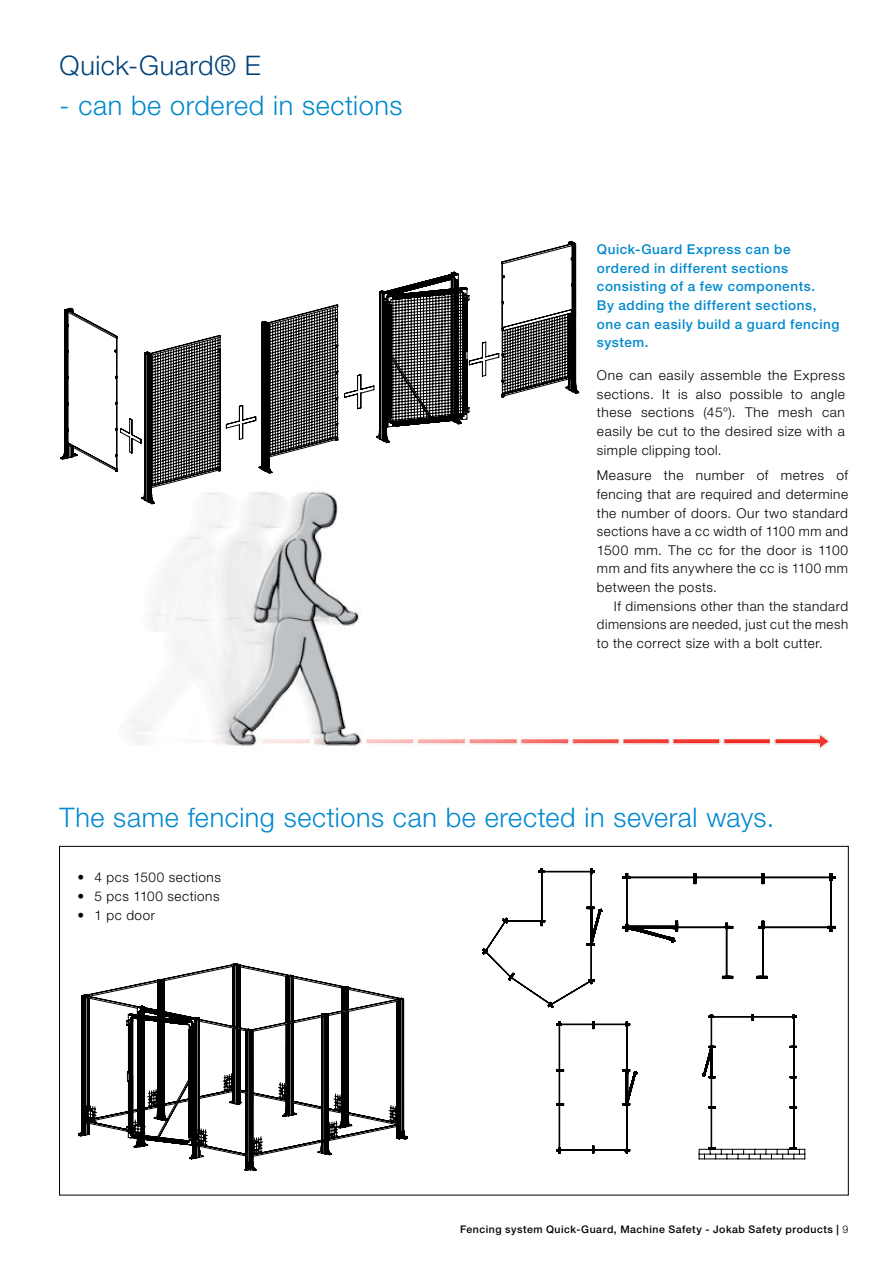
<style>
.page{position:relative;width:893px;height:1263px;background:#fff}
.page>*{position:absolute;margin:0;border:0;box-sizing:border-box;transform-origin:0 0}
.t1{font:300 27px "Helvetica Neue LT Std";letter-spacing:.02em;color:#0089cf}
.t2{font:300 27px "Helvetica Neue LT Std";letter-spacing:.025em;color:#00427a}
.t3{font:300 13.5px/18.6px "Helvetica Neue LT Std";letter-spacing:.04em;color:#000;text-align:justify}
.t4{font:500 13.5px/18.6px "Helvetica Neue LT Std";letter-spacing:.04em;color:#0089cf}
.t5{font:500 10.5px "Helvetica Neue LT Std";letter-spacing:.05em;color:#000}
.s1{font-weight:300}
</style>
<div class="page">
<img style="left:129px;top:504px;width:700px;height:245px">
<svg style="left:60px;top:307px;width:58px;height:165px"></svg>
<svg style="left:131px;top:241px;width:448px;height:263px"></svg>
<svg style="left:79px;top:964px;width:328px;height:206px"></svg>
<svg style="left:699px;top:1014px;width:106px;height:145px"></svg>
<svg style="left:622px;top:873px;width:214px;height:106px"></svg>
<svg style="left:483px;top:868px;width:119px;height:139px"></svg>
<svg style="left:557px;top:1021px;width:80px;height:132px"></svg>
<h1 class="t2" style="left:60px;top:49px;width:203px">Quick-Guard® E</h1>
<h1 class="t1" style="left:60px;top:89px;width:344px">- can be ordered in sections</h1>
<p class="t4" style="left:597px;top:240px;width:244px">Quick-Guard Express can be ordered in different sections consisting of a few components.<br>By adding the different sections, one can easily build a guard fencing system.</p>
<p class="t3" style="left:597px;top:366px;width:250px">One can easily assemble the Express sections. It is also possible to angle these sections (45°). The mesh can easily be cut to the desired size with a simple clipping tool.</p>
<p class="t3" style="left:597px;top:466px;width:253px">Measure the number of metres of fencing that are required and determine the number of doors. Our two standard sections have a cc width of 1100 mm and 1500 mm. The cc for the door is 1100 mm and fits anywhere the cc is 1100 mm between the posts.</p>
<p class="t3" style="left:597px;top:596px;width:253px;text-indent:17px">If dimensions other than the standard dimensions are needed, just cut the mesh to the correct size with a bolt cutter.</p>
<h1 class="t1" style="left:60px;top:800px;width:716px">The same fencing sections can be erected in several ways.</h1>
<p class="t3" style="left:78px;top:868px;width:145px">• 4 pcs 1500 sections</p>
<p class="t3" style="left:78px;top:887px;width:143px">• 5 pcs 1100 sections</p>
<p class="t3" style="left:78px;top:905px;width:79px">• 1 pc door</p>
<p class="t5" style="left:460px;top:1223px;width:390px">Fencing system Quick-Guard, Machine Safety - Jokab Safety products | <span class="s1">9</span></p>
</div>
